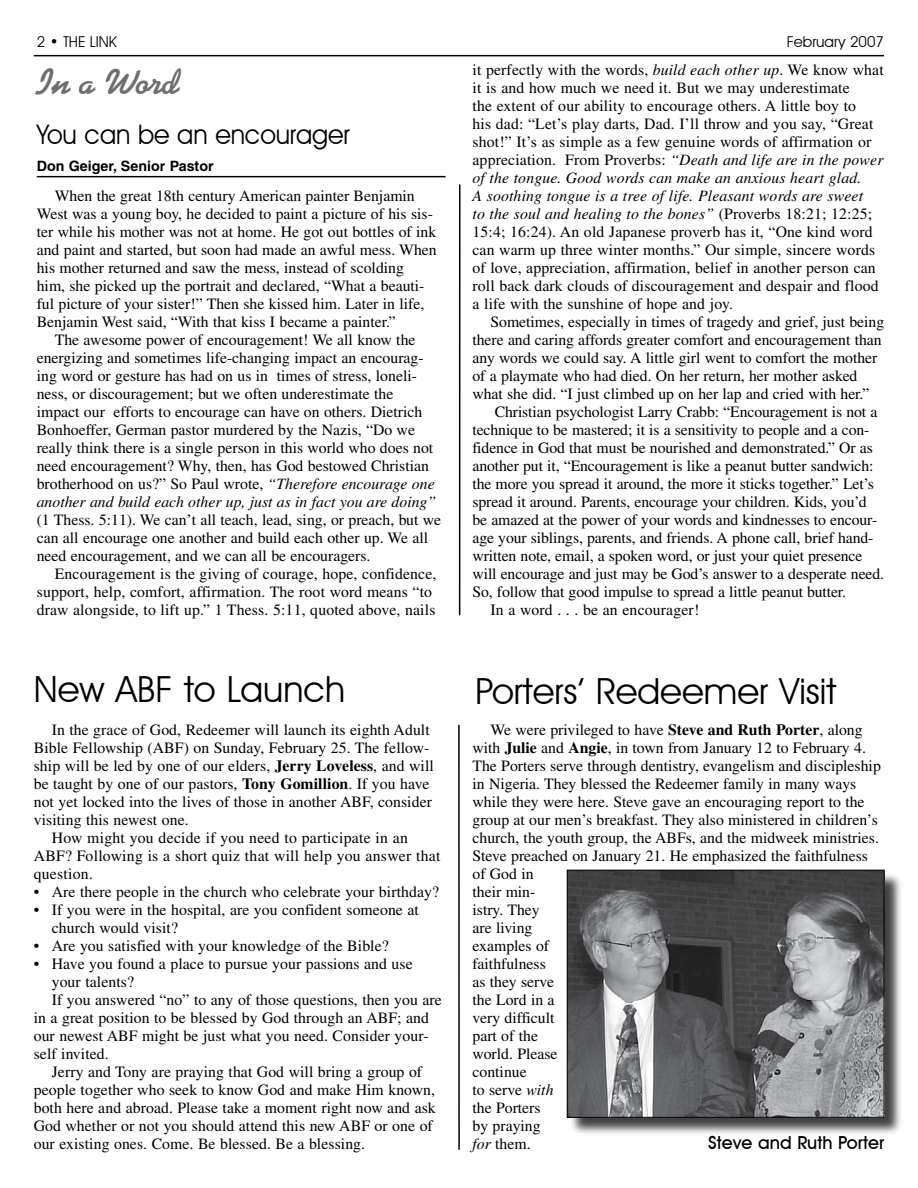
<style>
.page{position:relative;width:918px;height:1188px;background:#fff}
.page>*{position:absolute;margin:0;border:0;box-sizing:border-box;transform-origin:0 0}
.t1{font:36px "Avant Garde IT Cby BT";color:#000}
.t2{font:700 36px "Kaufmann BT";letter-spacing:-.01em;color:#6d6f71}
.t3{font:27px "Avant Garde IT Cby BT";letter-spacing:-.005em;color:#000;scale:.95 1}
.t4{font:500 18px "Avant Garde IT Cby BT";color:#000}
.t5{font:15.75px/18px "Times";color:#000}
.t6{font:15px "Avant Garde IT Cby BT";color:#000}
.t7{font:700 14.25px "Helvetica";color:#000}
.s1{font-style:italic}
.s2{font-weight:700}
</style>
<div class="page">
<hr style="left:37px;top:176px;width:409px;height:1px;background:#000">
<hr style="left:34px;top:55px;width:850px;height:1px;background:#000">
<hr style="left:458px;top:725px;width:2px;height:425px;background:#000">
<div style="left:568px;top:871px;width:337px;height:266px;background:#000;opacity:.75"></div>
<img style="left:569px;top:872px;width:313px;height:244px">
<div style="left:567px;top:870px;width:317px;height:248px;border:1px solid #000"></div>
<hr style="left:459px;top:184px;width:1px;height:431px;background:#000">
<p class="t6" style="left:37px;top:33px;width:82px">2 • THE LINK</p>
<h1 class="t2" style="left:37px;top:61px;width:145px">In a Word</h1>
<h2 class="t3" style="left:37px;top:118px;width:331px">You can be an encourager</h2>
<p class="t7" style="left:37px;top:158px;width:178px">Don Geiger, Senior Pastor</p>
<p class="t5" style="left:37px;top:187px;width:402px;text-indent:18px">When the great 18th century American painter Benjamin West was a young boy, he decided to paint a picture of his sis&shy;ter while his mother was not at home. He got out bottles of ink and paint and started, but soon had made an awful mess. When his mother returned and saw the mess, instead of scolding<br>him, she picked up the portrait and declared, “What a beauti&shy;ful picture of your sister!” Then she kissed him. Later in life, Benjamin West said, “With that kiss I became a painter.”</p>
<p class="t5" style="left:37px;top:331px;width:401px;text-indent:18px">The awesome power of encouragement! We all know the energizing and sometimes life-changing impact an encourag&shy;ing word or gesture has had on us in times of stress, loneli&shy;ness, or discouragement; but we often underestimate the impact our efforts to encourage can have on others. Dietrich Bonhoeffer, German pastor murdered by the Nazis, “Do we really think there is a single person in this world who does not need encouragement? Why, then, has God bestowed Christian brotherhood on us?” So Paul wrote, <span class="s1">“Therefore encourage one another and build each other up, just as in fact you are doing”</span></p>
<p class="t5" style="left:37px;top:511px;width:406px">(1 Thess. 5:11). We can’t all teach, lead, sing, or preach, but we can all encourage one another and build each other up. We all need encouragement, and we can all be encouragers.</p>
<p class="t5" style="left:37px;top:565px;width:401px;text-indent:18px">Encouragement is the giving of courage, hope, confidence, support, help, comfort, affirmation. The root word means “to draw alongside, to lift up.” 1 Thess. 5:11, quoted above, nails</p>
<h1 class="t1" style="left:34px;top:668px;width:313px">New ABF to Launch</h1>
<p class="t5" style="left:52px;top:721px;width:380px">In the grace of God, Redeemer will launch its eighth Adult</p>
<p class="t5" style="left:34px;top:739px;width:397px">Bible Fellowship (ABF) on Sunday, February 25. The fellow-</p>
<p class="t5" style="left:34px;top:757px;width:402px">ship will be led by one of our elders, <span class="s2">Jerry Loveless</span>, and will</p>
<p class="t5" style="left:34px;top:775px;width:397px">be taught by one of our pastors, <span class="s2">Tony Gomillion</span>. If you have</p>
<p class="t5" style="left:34px;top:793px;width:400px">not yet locked into the lives of those in another ABF, consider</p>
<p class="t5" style="left:34px;top:811px;width:156px">visiting this newest one.</p>
<p class="t5" style="left:52px;top:829px;width:358px">How might you decide if you need to participate in an</p>
<p class="t5" style="left:34px;top:847px;width:408px">ABF? Following is a short quiz that will help you answer that</p>
<p class="t5" style="left:34px;top:865px;width:61px">question.</p>
<p class="t5" style="left:34px;top:883px;width:407px">• Are there people in the church who celebrate your birthday?</p>
<p class="t5" style="left:52px;top:901px;width:369px;text-indent:-18px">• If you were in the hospital, are you confident someone at church would visit?</p>
<p class="t5" style="left:34px;top:937px;width:357px">• Are you satisfied with your knowledge of the Bible?</p>
<p class="t5" style="left:34px;top:955px;width:380px">• Have you found a place to pursue your passions and use</p>
<p class="t5" style="left:52px;top:973px;width:84px">your talents?</p>
<p class="t5" style="left:52px;top:991px;width:392px">If you answered “no” to any of those questions, then you are</p>
<p class="t5" style="left:34px;top:1009px;width:397px">in a great position to be blessed by God through an ABF; and</p>
<p class="t5" style="left:34px;top:1027px;width:396px">our newest ABF might be just what you need. Consider your-</p>
<p class="t5" style="left:34px;top:1045px;width:77px">self invited.</p>
<p class="t5" style="left:52px;top:1063px;width:372px">Jerry and Tony are praying that God will bring a group of</p>
<p class="t5" style="left:34px;top:1081px;width:403px">people together who seek to know God and make Him known,</p>
<p class="t5" style="left:34px;top:1099px;width:404px">both here and abroad. Please take a moment right now and ask</p>
<p class="t5" style="left:34px;top:1117px;width:401px">God whether or not you should attend this new ABF or one of</p>
<p class="t5" style="left:34px;top:1135px;width:333px">our existing ones. Come. Be blessed. Be a blessing.</p>
<p class="t6" style="left:787px;top:33px;width:99px">February 2007</p>
<p class="t5" style="left:472px;top:61px;width:413px">it perfectly with the words, <span class="s1">build each other up</span>. We know what it is and how much we need it. But we may underestimate<br>the extent of our ability to encourage others. A little boy to<br>his dad: “Let’s play darts, Dad. I’ll throw and you say, “Great shot!” It’s as simple as a few genuine words of affirmation or appreciation. From Proverbs: <span class="s1">“Death and life are in the power of the tongue. Good words can make an anxious heart glad.<br>A soothing tongue is a tree of life. Pleasant words are sweet<br>to the soul and healing to the bones”</span> (Proverbs 18:21; 12:25; 15:4; 16:24). An old Japanese proverb has it, “One kind word can warm up three winter months.” Our simple, sincere words of love, appreciation, affirmation, belief in another person can roll back dark clouds of discouragement and despair and flood a life with the sunshine of hope and joy.</p>
<p class="t5" style="left:490px;top:313px;width:395px">Sometimes, especially in times of tragedy and grief, just being</p>
<p class="t5" style="left:472px;top:331px;width:411px">there and caring affords greater comfort and encouragement than</p>
<p class="t5" style="left:472px;top:349px;width:406px">any words we could say. A little girl went to comfort the mother</p>
<p class="t5" style="left:472px;top:367px;width:387px">of a playmate who had died. On her return, her mother asked</p>
<p class="t5" style="left:472px;top:385px;width:398px">what she did. “I just climbed up on her lap and cried with her.”</p>
<p class="t5" style="left:495px;top:403px;width:384px">Christian psychologist Larry Crabb: “Encouragement is not a</p>
<p class="t5" style="left:472px;top:421px;width:398px">technique to be mastered; it is a sensitivity to people and a con-</p>
<p class="t5" style="left:472px;top:439px;width:402px">fidence in God that must be nourished and demonstrated.” Or as</p>
<p class="t5" style="left:472px;top:457px;width:403px">another put it, “Encouragement is like a peanut butter sandwich:</p>
<p class="t5" style="left:472px;top:475px;width:403px">the more you spread it around, the more it sticks together.” Let’s</p>
<p class="t5" style="left:472px;top:493px;width:396px">spread it around. Parents, encourage your children. Kids, you’d</p>
<p class="t5" style="left:472px;top:511px;width:406px">be amazed at the power of your words and kindnesses to encour-</p>
<p class="t5" style="left:472px;top:529px;width:402px">age your siblings, parents, and friends. A phone call, brief hand-</p>
<p class="t5" style="left:472px;top:547px;width:392px">written note, email, a spoken word, or just your quiet presence</p>
<p class="t5" style="left:472px;top:565px;width:413px">will encourage and just may be God’s answer to a desperate need.</p>
<p class="t5" style="left:472px;top:583px;width:375px">So, follow that good impulse to spread a little peanut butter.</p>
<p class="t5" style="left:490px;top:601px;width:210px">In a word . . . be an encourager!</p>
<h1 class="t1" style="left:476px;top:669px;width:362px">Porters’ Redeemer Visit</h1>
<p class="t5" style="left:472px;top:721px;width:410px;text-indent:18px">We were privileged to have <span class="s2">Steve and Ruth Porter</span>, along with <span class="s2">Julie</span> and <span class="s2">Angie</span>, in town from January 12 to February 4.<br>The Porters serve through dentistry, evangelism and discipleship in Nigeria. They blessed the Redeemer family in many ways while they were here. Steve gave an encouraging report to the group at our men’s breakfast. They also ministered in children’s church, the youth group, the ABFs, and the midweek ministries.<br>Steve preached on January 21. He emphasized the faithfulness of God in<br>their min-<br>istry. They<br>are living<br>examples of<br>faithfulness<br>as they serve<br>the Lord in a<br>very difficult<br>part of the<br>world. Please<br>continue<br>to serve <span class="s1">with<br></span>the Porters<br>by praying<br><span class="s1">for</span> them.</p>
<p class="t4" style="left:708px;top:1132px;width:178px">Steve and Ruth Porter</p>
</div>
